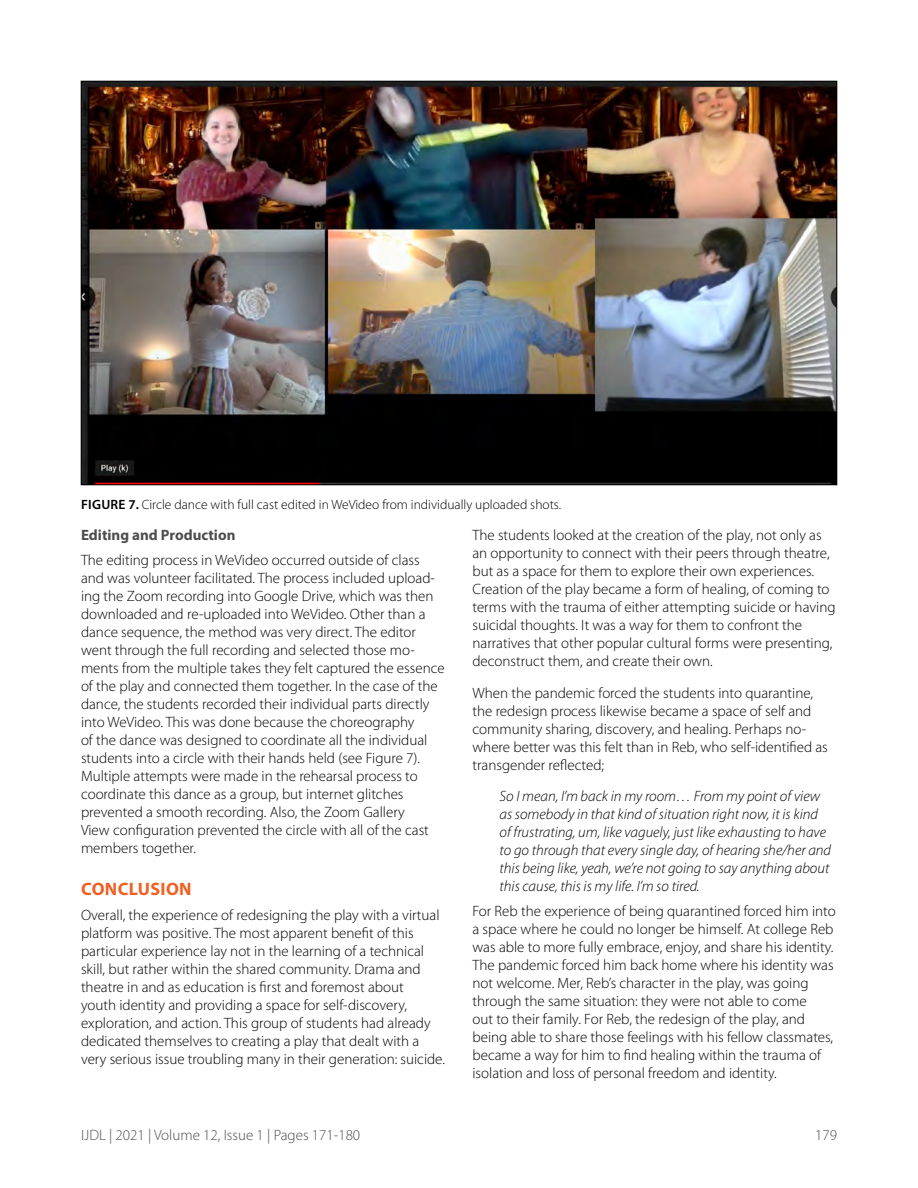
<style>
.page{position:relative;width:918px;height:1188px;background:#fff}
.page>*{position:absolute;margin:0;border:0;box-sizing:border-box;transform-origin:0 0}
.t1{font:700 18px "Myriad Pro";letter-spacing:.02em;color:#f15f22}
.Running_Text{font:300 15px/18px "Myriad Pro";color:#000}
.inline_quotation{font:italic 300 15px/18px "Myriad Pro";color:#000}
.t2{font:300 15px "Myriad Pro";color:#4d4d4f}
.t3{font:700 15px "Myriad Pro";color:#4d4d4f}
.t4{font:300 13.5px "Myriad Pro";color:#000}
.s1{font-weight:600}
</style>
<div class="page">
<img style="left:83px;top:83px;width:752px;height:400px">
<p class="t4" style="left:81px;top:497px;width:482px"><span class="s1">FIGURE 7.</span> Circle dance with full cast edited in WeVideo from individually uploaded shots.</p>
<p class="t3" style="left:81px;top:525px;width:156px">Editing and Production</p>
<p class="Running_Text" style="left:81px;top:551px;width:365px">The editing process in WeVideo occurred outside of class and was volunteer facilitated. The process included upload&shy;ing the Zoom recording into Google Drive, which was then downloaded and re-uploaded into WeVideo. Other than a dance sequence, the method was very direct. The editor went through the full recording and selected those mo&shy;ments from the multiple takes they felt captured the essence of the play and connected them together. In the case of the dance, the students recorded their individual parts directly into WeVideo. This was done because the choreography<br>of the dance was designed to coordinate all the individual students into a circle with their hands held (see Figure 7).<br>Multiple attempts were made in the rehearsal process to coordinate this dance as a group, but internet glitches prevented a smooth recording. Also, the Zoom Gallery<br>View configuration prevented the circle with all of the cast members together.</p>
<p class="t1" style="left:81px;top:877px;width:112px">CONCLUSION</p>
<p class="Running_Text" style="left:81px;top:906px;width:366px">Overall, the experience of redesigning the play with a virtual platform was positive. The most apparent benefit of this particular experience lay not in the learning of a technical skill, but rather within the shared community. Drama and theatre in and as education is first and foremost about<br>youth identity and providing a space for self-discovery, exploration, and action. This group of students had already dedicated themselves to creating a play that dealt with a very serious issue troubling many in their generation: suicide.</p>
<p class="Running_Text" style="left:472px;top:526px;width:365px">The students looked at the creation of the play, not only as an opportunity to connect with their peers through theatre, but as a space for them to explore their own experiences.<br>Creation of the play became a form of healing, of coming to terms with the trauma of either attempting suicide or having suicidal thoughts. It was a way for them to confront the narratives that other popular cultural forms were presenting, deconstruct them, and create their own.</p>
<p class="Running_Text" style="left:472px;top:684px;width:357px">When the pandemic forced the students into quarantine, the redesign process likewise became a space of self and community sharing, discovery, and healing. Perhaps no&shy;where better was this felt than in Reb, who self-identified as transgender reflected;</p>
<p class="inline_quotation" style="left:499px;top:788px;width:333px">So I mean, I’m back in my room… From my point of view as somebody in that kind of situation right now, it is kind of frustrating, um, like vaguely, just like exhausting to have to go through that every single day, of hearing she/her and this being like, yeah, we’re not going to say anything about this cause, this is my life. I’m so tired.</p>
<p class="Running_Text" style="left:472px;top:902px;width:365px">For Reb the experience of being quarantined forced him into a space where he could no longer be himself. At college Reb was able to more fully embrace, enjoy, and share his identity.<br>The pandemic forced him back home where his identity was not welcome. Mer, Reb’s character in the play, was going through the same situation: they were not able to come<br>out to their family. For Reb, the redesign of the play, and being able to share those feelings with his fellow classmates, became a way for him to find healing within the trauma of isolation and loss of personal freedom and identity.</p>
<p class="t2" style="left:81px;top:1126px;width:281px">IJDL | 2021 | Volume 12, Issue 1 | Pages 171-180</p>
<p class="t2" style="left:815px;top:1126px;width:23px">179</p>
</div>
